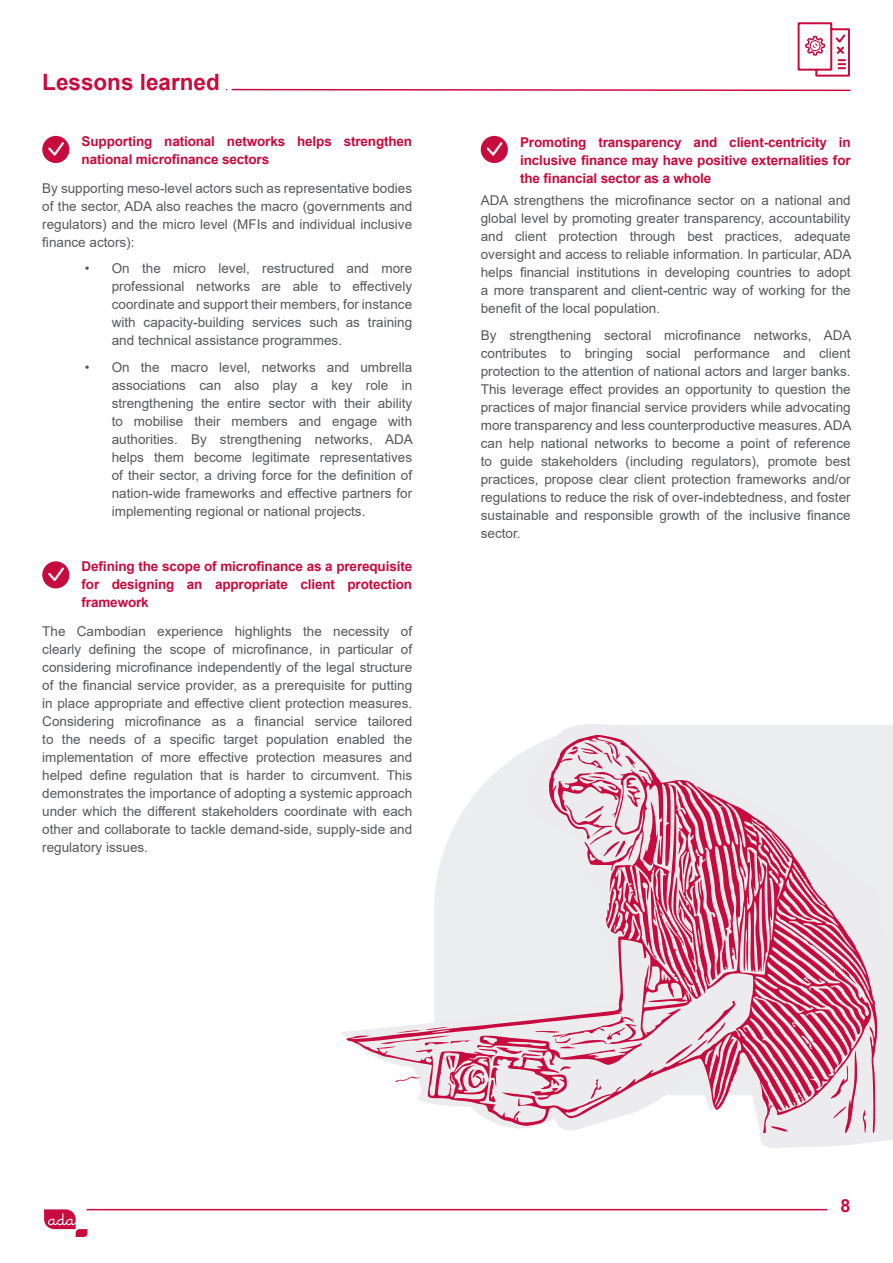
<style>
.page{position:relative;width:893px;height:1263px;background:#fff}
.page>*{position:absolute;margin:0;border:0;box-sizing:border-box;transform-origin:0 0}
.sujet_fiche{font:700 22.5px "Arial";color:#c80b3e}
.t1{font:700 18px "Arial";color:#c80b3e}
.paragraphe_texte{font:13.5px/18px "Arial";color:#57585a;text-align:justify}
.paragraphe_texte-2{font:700 13.5px/18px "Arial";letter-spacing:-.01em;color:#c80b3e;text-align:justify}
</style>
<div class="page">
<div style="left:42px;top:136px;width:27px;height:27px;background:#c80b3e;border-radius:50%"></div>
<svg style="left:48px;top:140px;width:18px;height:16px"></svg>
<div style="left:42px;top:561px;width:27px;height:27px;background:#c80b3e;border-radius:50%"></div>
<svg style="left:46px;top:565px;width:20px;height:17px"></svg>
<div style="left:481px;top:136px;width:27px;height:27px;background:#c80b3e;border-radius:50%"></div>
<svg style="left:484px;top:140px;width:21px;height:16px"></svg>
<svg style="left:226px;top:88px;width:625px;height:4px"></svg>
<svg style="left:797px;top:22px;width:53px;height:55px"></svg>
<svg style="left:44px;top:1209px;width:44px;height:28px"></svg>
<hr style="left:87px;top:1209px;width:740px;height:1px;background:#c80b3e">
<svg style="left:341px;top:724px;width:552px;height:424px;fill:#ecedee"></svg>
<svg style="left:345px;top:734px;width:533px;height:402px;fill:#ececee"></svg>
<p class="sujet_fiche" style="left:42px;top:66px;width:179px">Lessons learned</p>
<p class="paragraphe_texte-2" style="left:82px;top:132px;width:332px">Supporting national networks helps strengthen national microfinance sectors</p>
<p class="paragraphe_texte" style="left:42px;top:179px;width:371px">By supporting meso-level actors such as representative bodies of the sector, ADA also reaches the macro (governments and regulators) and the micro level (MFIs and individual inclusive finance actors):</p>
<p class="paragraphe_texte" style="left:112px;top:259px;width:302px;text-indent:-27px">• On the micro level, restructured and more professional networks are able to effectively coordinate and support their members, for instance with capacity-building services such as training and technical assistance programmes.</p>
<p class="paragraphe_texte" style="left:112px;top:358px;width:303px;text-indent:-27px">• On the macro level, networks and umbrella associations can also play a key role in strengthening the entire sector with their ability to mobilise their members and engage with authorities. By strengthening networks, ADA helps them become legitimate representatives of their sector, a driving force for the definition of nation-wide frameworks and effective partners for implementing regional or national projects.</p>
<p class="paragraphe_texte-2" style="left:82px;top:557px;width:332px">Defining the scope of microfinance as a prerequisite for designing an appropriate client protection framework</p>
<p class="paragraphe_texte" style="left:42px;top:622px;width:371px">The Cambodian experience highlights the necessity of clearly defining the scope of microfinance, in particular of considering microfinance independently of the legal structure of the financial service provider, as a prerequisite for putting in place appropriate and effective client protection measures.<br>Considering microfinance as a financial service tailored to the needs of a specific target population enabled the implementation of more effective protection measures and helped define regulation that is harder to circumvent. This demonstrates the importance of adopting a systemic approach under which the different stakeholders coordinate with each other and collaborate to tackle demand-side, supply-side and regulatory issues.</p>
<p class="paragraphe_texte-2" style="left:520px;top:133px;width:332px">Promoting transparency and client-centricity in inclusive finance may have positive externalities for the financial sector as a whole</p>
<p class="paragraphe_texte" style="left:481px;top:191px;width:372px">ADA strengthens the microfinance sector on a national and global level by promoting greater transparency, accountability and client protection through best practices, adequate oversight and access to reliable information. In particular, ADA helps financial institutions in developing countries to adopt a more transparent and client-centric way of working for the benefit of the local population.</p>
<p class="paragraphe_texte" style="left:481px;top:326px;width:372px">By strengthening sectoral microfinance networks, ADA contributes to bringing social performance and client protection to the attention of national actors and larger banks.<br>This leverage effect provides an opportunity to question the practices of major financial service providers while advocating more transparency and less counterproductive measures. ADA can help national networks to become a point of reference to guide stakeholders (including regulators), promote best practices, propose clear client protection frameworks and/or regulations to reduce the risk of over-indebtedness, and foster sustainable and responsible growth of the inclusive finance sector.</p>
<p class="t1" style="left:840px;top:1193px;width:12px">8</p>
</div>
